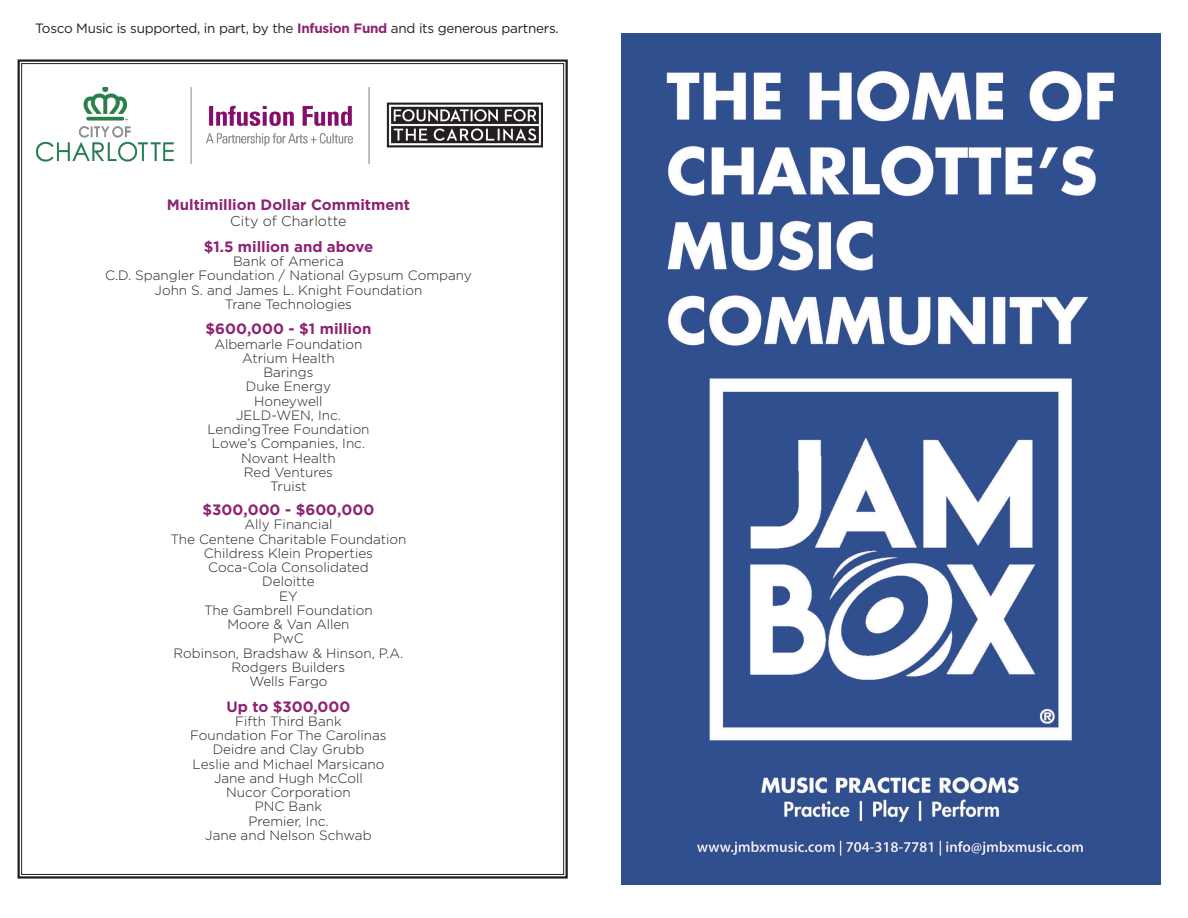
<style>
.page{position:relative;width:1188px;height:918px;background:#fff}
.page>*{position:absolute;margin:0;border:0;box-sizing:border-box;transform-origin:0 0}
.t1{font:700 15px "Gotham";color:#8d2373}
.t2{font:300 14.25px "Gotham";color:#231f20}
.t3{font:300 13.5px "Gotham";color:#231f20}
.t4{font:13.5px "Gotham";letter-spacing:-.02em;color:#231f20}
.s1{font-weight:700;color:#8d2373}
</style>
<div class="page">
<img style="left:621px;top:33px;width:540px;height:852px">
<svg style="left:17px;top:59px;width:551px;height:820px"></svg>
<p class="t4" style="left:35px;top:20px;width:525px">Tosco Music is supported, in part, by the <span class="s1">Infusion Fund</span> and its generous partners.</p>
<p class="t1" style="left:167px;top:195px;width:245px">Multimillion Dollar Commitment</p>
<p class="t2" style="left:230px;top:212px;width:118px">City of Charlotte</p>
<p class="t1" style="left:204px;top:237px;width:171px">$1.5 million and above</p>
<p class="t3" style="left:233px;top:253px;width:112px">Bank of America</p>
<p class="t3" style="left:105px;top:267px;width:368px">C.D. Spangler Foundation / National Gypsum Company</p>
<p class="t3" style="left:155px;top:281px;width:269px">John S. and James L. Knight Foundation</p>
<p class="t3" style="left:225px;top:296px;width:128px">Trane Technologies</p>
<p class="t1" style="left:205px;top:319px;width:167px">$600,000 - $1 million</p>
<p class="t3" style="left:214px;top:335px;width:150px">Albemarle Foundation</p>
<p class="t3" style="left:242px;top:350px;width:94px">Atrium Health</p>
<p class="t3" style="left:263px;top:364px;width:52px">Barings</p>
<p class="t3" style="left:246px;top:378px;width:87px">Duke Energy</p>
<p class="t3" style="left:254px;top:392px;width:70px">Honeywell</p>
<p class="t3" style="left:236px;top:407px;width:106px">JELD-WEN, Inc.</p>
<p class="t3" style="left:207px;top:421px;width:164px">LendingTree Foundation</p>
<p class="t3" style="left:212px;top:435px;width:155px">Lowe’s Companies, Inc.</p>
<p class="t3" style="left:241px;top:449px;width:96px">Novant Health</p>
<p class="t3" style="left:244px;top:464px;width:91px">Red Ventures</p>
<p class="t3" style="left:270px;top:478px;width:38px">Truist</p>
<p class="t1" style="left:203px;top:500px;width:173px">$300,000 - $600,000</p>
<p class="t3" style="left:244px;top:516px;width:90px">Ally Financial</p>
<p class="t3" style="left:170px;top:530px;width:238px">The Centene Charitable Foundation</p>
<p class="t3" style="left:204px;top:545px;width:171px">Childress Klein Properties</p>
<p class="t3" style="left:208px;top:559px;width:162px">Coca-Cola Consolidated</p>
<p class="t3" style="left:262px;top:573px;width:54px">Deloitte</p>
<p class="t3" style="left:279px;top:587px;width:20px">EY</p>
<p class="t3" style="left:204px;top:602px;width:170px">The Gambrell Foundation</p>
<p class="t3" style="left:227px;top:616px;width:124px">Moore &amp; Van Allen</p>
<p class="t3" style="left:273px;top:630px;width:32px">PwC</p>
<p class="t3" style="left:174px;top:644px;width:231px">Robinson, Bradshaw &amp; Hinson, P.A.</p>
<p class="t3" style="left:232px;top:659px;width:115px">Rodgers Builders</p>
<p class="t3" style="left:249px;top:673px;width:80px">Wells Fargo</p>
<p class="t1" style="left:227px;top:696px;width:125px">Up to $300,000</p>
<p class="t3" style="left:235px;top:713px;width:108px">Fifth Third Bank</p>
<p class="t3" style="left:190px;top:727px;width:198px">Foundation For The Carolinas</p>
<p class="t3" style="left:213px;top:741px;width:153px">Deidre and Clay Grubb</p>
<p class="t3" style="left:193px;top:755px;width:193px">Leslie and Michael Marsicano</p>
<p class="t3" style="left:214px;top:770px;width:150px">Jane and Hugh McColl</p>
<p class="t3" style="left:226px;top:784px;width:126px">Nucor Corporation</p>
<p class="t3" style="left:255px;top:798px;width:69px">PNC Bank</p>
<p class="t3" style="left:248px;top:812px;width:82px">Premier, Inc.</p>
<p class="t3" style="left:205px;top:827px;width:168px">Jane and Nelson Schwab</p>
</div>
